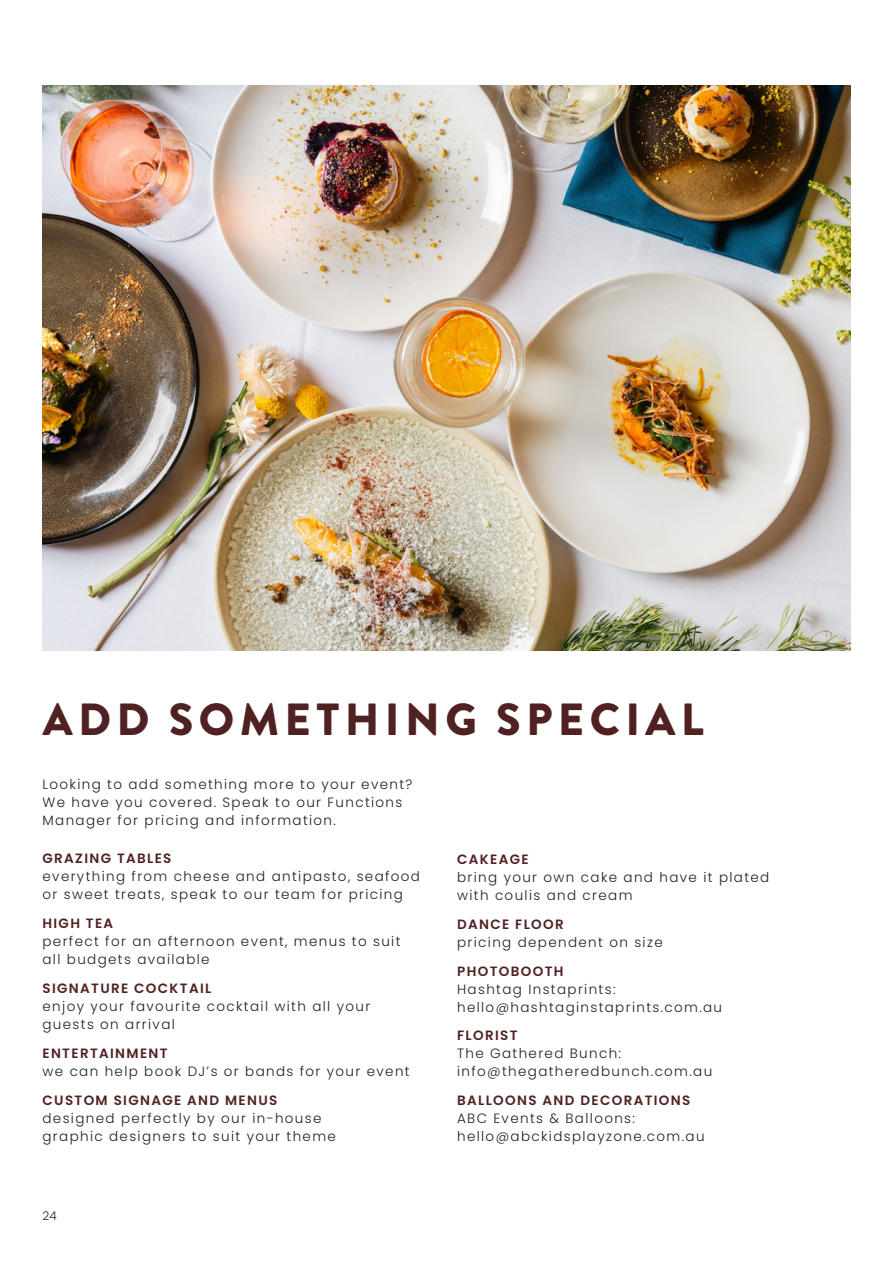
<style>
.page{position:relative;width:893px;height:1263px;background:#fff}
.page>*{position:absolute;margin:0;border:0;box-sizing:border-box;transform-origin:0 0}
.t1{font:900 45px "Brandon Grotesque";letter-spacing:.12em;color:#502123}
.t2{font:300 13.5px/18px "Poppins";letter-spacing:.1em;color:#231f20}
.t3{font:600 13.5px "Poppins";letter-spacing:.1em;color:#502123}
.t4{font:300 12px "Poppins";color:#231f20}
</style>
<div class="page">
<img style="left:43px;top:85px;width:807px;height:566px">
<h1 class="t1" style="left:43px;top:688px;width:662px">ADD SOMETHING SPECIAL</h1>
<p class="t2" style="left:43px;top:776px;width:371px">Looking to add something more to your event?<br>We have you covered. Speak to our Functions<br>Manager for pricing and information.</p>
<p class="t3" style="left:43px;top:850px;width:131px">GRAZING TABLES</p>
<p class="t2" style="left:43px;top:867px;width:379px">everything from cheese and antipasto, seafood or sweet treats, speak to our team for pricing</p>
<p class="t3" style="left:43px;top:915px;width:72px">HIGH TEA</p>
<p class="t2" style="left:43px;top:932px;width:360px">perfect for an afternoon event, menus to suit all budgets available</p>
<p class="t3" style="left:43px;top:980px;width:170px">SIGNATURE COCKTAIL</p>
<p class="t2" style="left:43px;top:997px;width:329px">enjoy your favourite cocktail with all your guests on arrival</p>
<p class="t3" style="left:43px;top:1045px;width:127px">ENTERTAINMENT</p>
<p class="t2" style="left:43px;top:1062px;width:369px">we can help book DJ’s or bands for your event</p>
<p class="t3" style="left:43px;top:1092px;width:236px">CUSTOM SIGNAGE AND MENUS</p>
<p class="t2" style="left:43px;top:1109px;width:295px">designed perfectly by our in-house graphic designers to suit your theme</p>
<p class="t4" style="left:43px;top:1209px;width:16px">24</p>
<p class="t3" style="left:457px;top:851px;width:73px">CAKEAGE</p>
<p class="t2" style="left:457px;top:868px;width:314px">bring your own cake and have it plated with coulis and cream</p>
<p class="t3" style="left:457px;top:916px;width:108px">DANCE FLOOR</p>
<p class="t2" style="left:457px;top:933px;width:207px">pricing dependent on size</p>
<p class="t3" style="left:457px;top:963px;width:108px">PHOTOBOOTH</p>
<p class="t2" style="left:457px;top:980px;width:267px">Hashtag Instaprints: hello@hashtaginstaprints.com.au</p>
<p class="t3" style="left:457px;top:1028px;width:62px">FLORIST</p>
<p class="t2" style="left:457px;top:1045px;width:257px">The Gathered Bunch: info@thegatheredbunch.com.au</p>
<p class="t3" style="left:457px;top:1093px;width:235px">BALLOONS AND DECORATIONS</p>
<p class="t2" style="left:457px;top:1110px;width:249px">ABC Events &amp; Balloons: hello@abckidsplayzone.com.au</p>
</div>
